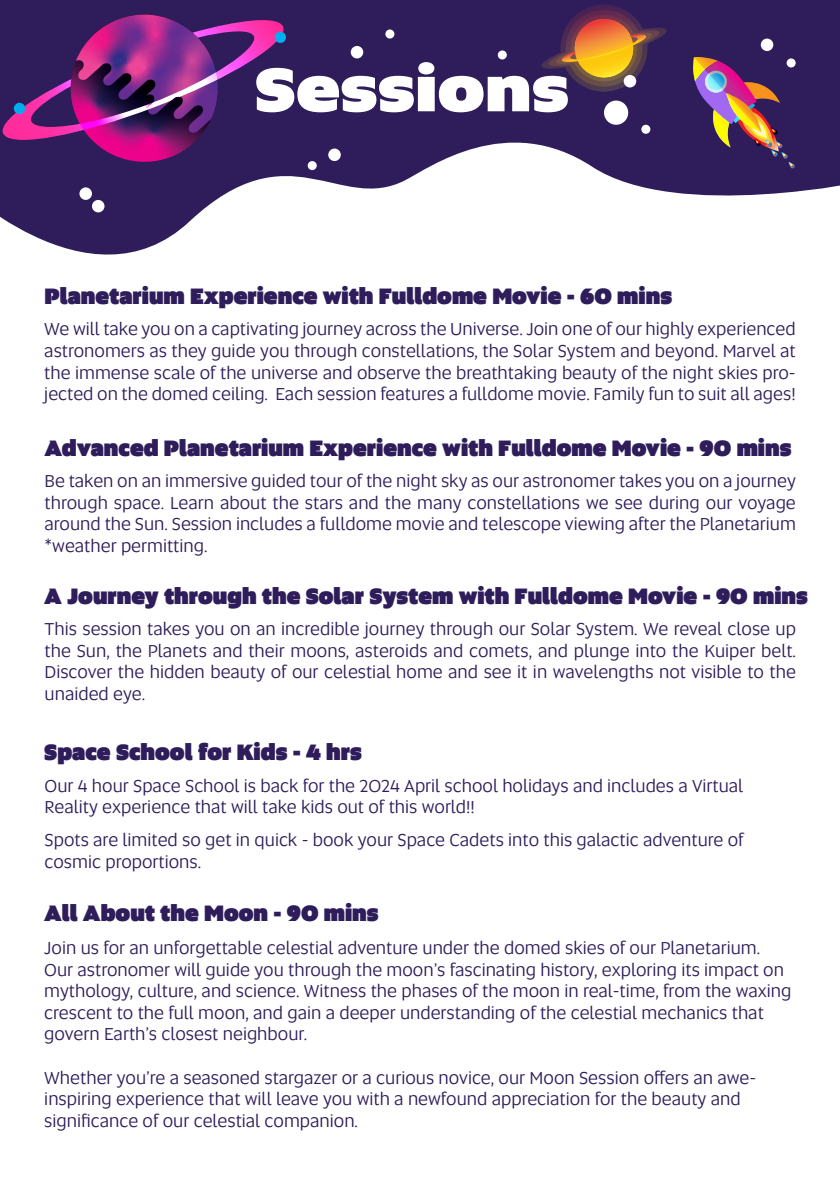
<style>
.page{position:relative;width:840px;height:1191px;background:#fff}
.page>*{position:absolute;margin:0;border:0;box-sizing:border-box;transform-origin:0 0}
.t1{font:800 61px "Altis Uni SA";color:#fff;scale:1.18 1}
.t2{font:900 22px "Altis Uni SA";color:#2e1d5a}
.t3{font:18px/21.6px "Altis Uni SA";color:#2e1d5a}
</style>
<div class="page">
<svg style="left:0;top:0;width:839px;height:255px;fill:#2e1d5a"></svg>
<div style="left:350px;top:46px;width:13px;height:12px;background:#fff;border-radius:50%"></div>
<div style="left:307px;top:161px;width:9px;height:9px;background:#fff;border-radius:50%"></div>
<div style="left:328px;top:148px;width:12px;height:13px;background:#fff;border-radius:50%"></div>
<div style="left:79px;top:187px;width:13px;height:13px;background:#fff;border-radius:50%"></div>
<div style="left:92px;top:200px;width:12px;height:12px;background:#fff;border-radius:50%"></div>
<div style="left:603px;top:101px;width:25px;height:24px;background:#fff;border-radius:50%"></div>
<svg style="left:691px;top:57px;width:103px;height:112px"></svg>
<svg style="left:0;top:15px;width:288px;height:155px"></svg>
<div style="left:497px;top:50px;width:9px;height:9px;background:#fff;border-radius:50%"></div>
<div style="left:385px;top:30px;width:9px;height:9px;background:#fff;border-radius:50%"></div>
<div style="left:786px;top:58px;width:9px;height:9px;background:#fff;border-radius:50%"></div>
<div style="left:641px;top:125px;width:9px;height:9px;background:#fff;border-radius:50%"></div>
<svg style="left:540px;top:5px;width:127px;height:91px"></svg>
<div style="left:760px;top:39px;width:12px;height:12px;background:#fff;border-radius:50%"></div>
<div style="left:623px;top:75px;width:13px;height:12px;background:#fff;border-radius:50%"></div>
<p class="t1" style="left:254px;top:43px;width:268px">Sessions</p>
<p class="t2" style="left:45px;top:279px;width:628px">Planetarium Experience with Fulldome Movie - 60 mins</p>
<p class="t3" style="left:44px;top:318px;width:752px;text-align:justify">We will take you on a captivating journey across the Universe. Join one of our highly experienced astronomers as they guide you through constellations, the Solar System and beyond. Marvel at the immense scale of the universe and observe the breathtaking beauty of the night skies pro&shy;jected on the domed ceiling. Each session features a fulldome movie. Family fun to suit all ages!</p>
<p class="t2" style="left:45px;top:431px;width:748px">Advanced Planetarium Experience with Fulldome Movie - 90 mins</p>
<p class="t3" style="left:45px;top:469px;width:752px;text-align:justify">Be taken on an immersive guided tour of the night sky as our astronomer takes you on a journey through space. Learn about the stars and the many constellations we see during our voyage around the Sun. Session includes a fulldome movie and telescope viewing after the Planetarium *weather permitting.</p>
<p class="t2" style="left:44px;top:579px;width:764px">A Journey through the Solar System with Fulldome Movie - 90 mins</p>
<p class="t3" style="left:45px;top:617px;width:752px;text-align:justify">This session takes you on an incredible journey through our Solar System. We reveal close up the Sun, the Planets and their moons, asteroids and comets, and plunge into the Kuiper belt.<br>Discover the hidden beauty of our celestial home and see it in wavelengths not visible to the unaided eye.</p>
<p class="t2" style="left:44px;top:735px;width:319px">Space School for Kids - 4 hrs</p>
<p class="t3" style="left:45px;top:774px;width:699px">Our 4 hour Space School is back for the 2024 April school holidays and includes a Virtual<br>Reality experience that will take kids out of this world!!</p>
<p class="t3" style="left:45px;top:828px;width:700px">Spots are limited so get in quick - book your Space Cadets into this galactic adventure of cosmic proportions.</p>
<p class="t2" style="left:44px;top:896px;width:335px">All About the Moon - 90 mins</p>
<p class="t3" style="left:44px;top:936px;width:748px">Join us for an unforgettable celestial adventure under the domed skies of our Planetarium.<br>Our astronomer will guide you through the moon’s fascinating history, exploring its impact on mythology, culture, and science. Witness the phases of the moon in real-time, from the waxing crescent to the full moon, and gain a deeper understanding of the celestial mechanics that govern Earth’s closest neighbour.</p>
<p class="t3" style="left:44px;top:1066px;width:713px">Whether you’re a seasoned stargazer or a curious novice, our Moon Session offers an awe&shy;inspiring experience that will leave you with a newfound appreciation for the beauty and significance of our celestial companion.</p>
</div>
